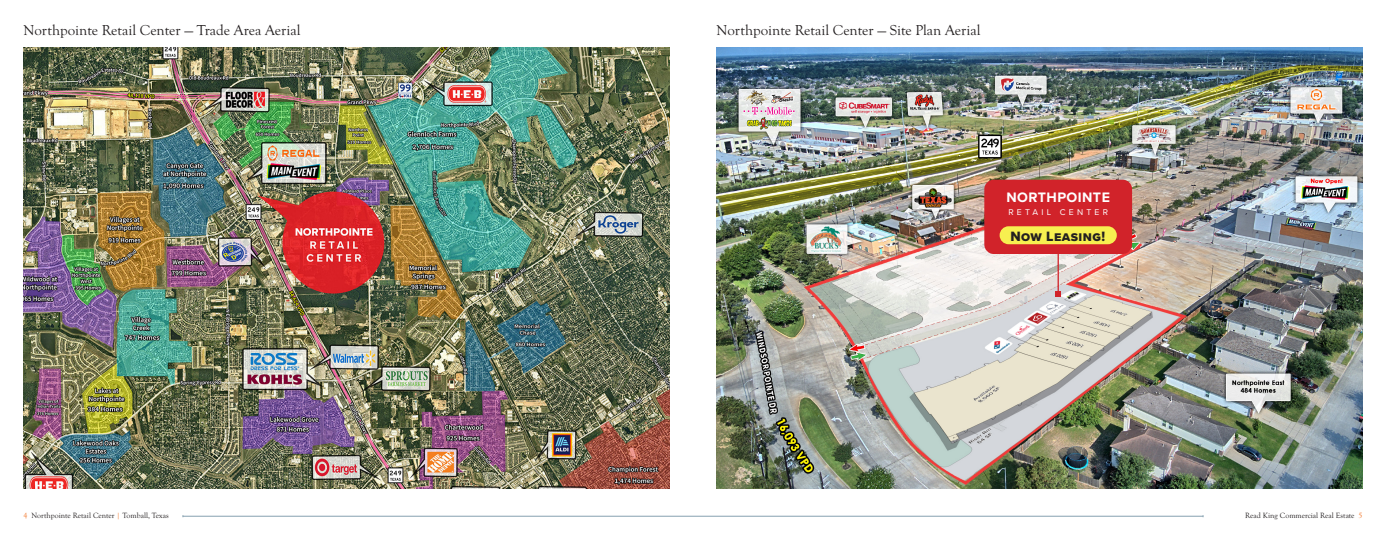
<style>
.page{position:relative;width:1386px;height:536px;background:#fff}
.page>*{position:absolute;margin:0;border:0;box-sizing:border-box;transform-origin:0 0}
.t1{font:14.88px "Goudy Old Sty";color:#231f20}
.Cover_Title{font:700 14.17px "Proxima Nova";letter-spacing:.03em;color:#fff}
.Cover_Title-2{font:14px "Proxima Nova Extrabld";letter-spacing:.03em;color:#231f20}
.Cover_Title-3{font:8.66px "Proxima Nova";letter-spacing:.37em;color:#fff}
.t2{font:7.88px "Goudy Old Sty";color:#231f20}
.s1{color:#f27324}
</style>
<div class="page">
<img style="left:24px;top:47px;width:645px;height:441px">
<img style="left:717px;top:47px;width:645px;height:441px">
<hr style="left:183px;top:516px;width:510px;height:1px;background:#85a1b0">
<hr style="left:693px;top:516px;width:510px;height:1px;background:#85a1b0">
<hr style="left:1058px;top:242px;width:1px;height:52px;background:#d1232a">
<svg style="left:1056px;top:292px;width:5px;height:5px"></svg>
<div style="left:984px;top:180px;width:148px;height:74px;background:#d1232a;border-radius:9px"></div>
<div style="left:1000px;top:226px;width:117px;height:18px;background:#f7ef50;border-radius:9px"></div>
<p class="t1" style="left:24px;top:22px;width:278px">Northpointe Retail Center — Trade Area Aerial</p>
<p class="t1" style="left:717px;top:22px;width:265px">Northpointe Retail Center — Site Plan Aerial</p>
<p class="Cover_Title" style="left:1007px;top:187px;width:105px">NORTHPOINTE</p>
<p class="Cover_Title-3" style="left:1008px;top:206px;width:101px">RETAIL CENTER</p>
<p class="Cover_Title-2" style="left:1010px;top:225px;width:96px">Now Leasing!</p>
<p class="t2" style="left:24px;top:511px;width:147px"><span class="s1">4</span> Northpointe Retail Center <span class="s1">|</span> Tomball, Texas</p>
<p class="t2" style="left:1245px;top:511px;width:119px">Read King Commercial Real Estate <span class="s1">5</span></p>
</div>
